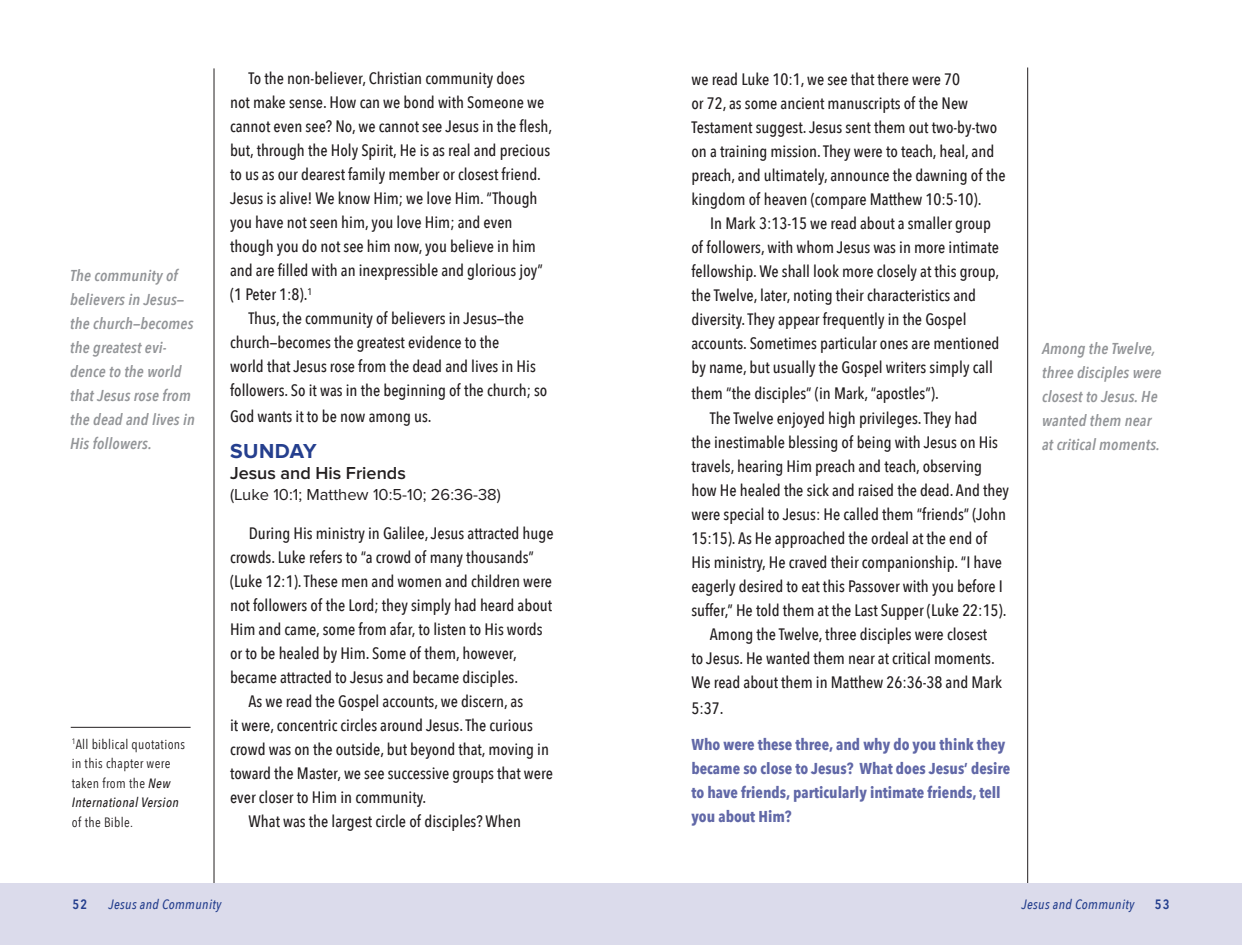
<style>
.page{position:relative;width:1242px;height:945px;background:#fff}
.page>*{position:absolute;margin:0;border:0;box-sizing:border-box;transform-origin:0 0}
.t1{font:700 21px "Proxima Nova";letter-spacing:.025em;color:#253f8e}
.t2{font:600 18px "Proxima Nova";color:#231f20}
.t3{font:500 16.5px/24px "Avenir Next Condensed";color:#231f20}
.t4{font:16.5px "Proxima Nova";color:#231f20}
.t5{font:italic 600 15.75px/24px "Avenir Next Condensed";letter-spacing:.01em;color:#939598}
.t6{font:700 15.75px/24px "Avenir Next Condensed";color:#6168a7}
.t7{font:13.5px/19.5px "Avenir Next Condensed";letter-spacing:.025em;color:#231f20}
.t8{font:italic 500 13.5px "Avenir Next Condensed";letter-spacing:.025em;color:#253f8e}
.t9{font:600 13.5px "Avenir Next Condensed";color:#253f8e}
.s1{font-weight:500;font-style:italic}
</style>
<div class="page">
<hr style="left:1027px;top:68px;width:1px;height:877px;background:#231f20">
<hr style="left:214px;top:68px;width:1px;height:828px;background:#231f20">
<div style="left:0;top:884px;width:1242px;height:61px;background:#dbdbeb"></div>
<hr style="left:71px;top:727px;width:120px;height:1px;background:#231f20">
<p class="t5" style="left:70px;top:263px;width:126px">The community of believers in Jesus— the church—becomes the greatest evi&shy;dence to the world that Jesus rose from the dead and lives in<br>His followers.</p>
<p class="t7" style="left:72px;top:734px;width:115px"><sup>1</sup>All biblical quotations in this chapter were taken from the <span class="s1">New<br>International Version </span>of the Bible.</p>
<p class="t3" style="left:230px;top:66px;width:324px;text-indent:18px">To the non-believer, Christian community does<br>not make sense. How can we bond with Someone we cannot even see? No, we cannot see Jesus in the flesh, but, through the Holy Spirit, He is as real and precious to us as our dearest family member or closest friend.<br>Jesus is alive! We know Him; we love Him. “Though you have not seen him, you love Him; and even though you do not see him now, you believe in him and are filled with an inexpressible and glorious joy” (1 Peter 1:8).<sup>1</sup></p>
<p class="t3" style="left:230px;top:306px;width:319px;text-indent:18px">Thus, the community of believers in Jesus—the church—becomes the greatest evidence to the<br>world that Jesus rose from the dead and lives in His followers. So it was in the beginning of the church; so</p>
<p class="t3" style="left:230px;top:404px;width:203px">God wants it to be now among us.</p>
<p class="t1" style="left:230px;top:438px;width:88px">SUNDAY</p>
<p class="t2" style="left:230px;top:462px;width:177px">Jesus and His Friends</p>
<p class="t4" style="left:230px;top:485px;width:272px">(Luke 10:1; Matthew 10:5-10; 26:36-38)</p>
<p class="t3" style="left:230px;top:521px;width:325px;text-indent:19px">During His ministry in Galilee, Jesus attracted huge crowds. Luke refers to “a crowd of many thousands” (Luke 12:1). These men and women and children were not followers of the Lord; they simply had heard about Him and came, some from afar, to listen to His words or to be healed by Him. Some of them, however, became attracted to Jesus and became disciples.</p>
<p class="t3" style="left:230px;top:689px;width:324px;text-indent:19px">As we read the Gospel accounts, we discern, as<br>it were, concentric circles around Jesus. The curious crowd was on the outside, but beyond that, moving in toward the Master, we see successive groups that were ever closer to Him in community.</p>
<p class="t3" style="left:249px;top:809px;width:274px">What was the largest circle of disciples? When</p>
<p class="t3" style="left:691px;top:67px;width:316px">we read Luke 10:1, we see that there were 70<br>or 72, as some ancient manuscripts of the New Testament suggest. Jesus sent them out two-by-two on a training mission. They were to teach, heal, and preach, and ultimately, announce the dawning of the kingdom of heaven (compare Matthew 10:5-10).</p>
<p class="t3" style="left:691px;top:211px;width:310px;text-indent:19px">In Mark 3:13-15 we read about a smaller group of followers, with whom Jesus was in more intimate fellowship. We shall look more closely at this group, the Twelve, later, noting their characteristics and diversity. They appear frequently in the Gospel accounts. Sometimes particular ones are mentioned by name, but usually the Gospel writers simply call</p>
<p class="t3" style="left:691px;top:381px;width:249px">them “the disciples” (in Mark, “apostles”).</p>
<p class="t3" style="left:691px;top:406px;width:319px;text-indent:18px">The Twelve enjoyed high privileges. They had<br>the inestimable blessing of being with Jesus on His travels, hearing Him preach and teach, observing how He healed the sick and raised the dead. And they were special to Jesus: He called them “friends” (John 15:15). As He approached the ordeal at the end of His ministry, He craved their companionship. “I have eagerly desired to eat this Passover with you before I suffer,” He told them at the Last Supper (Luke 22:15).</p>
<p class="t3" style="left:691px;top:622px;width:312px;text-align:center">Among the Twelve, three disciples were closest<br>to Jesus. He wanted them near at critical moments.<br>We read about them in Matthew 26:36-38 and Mark</p>
<p class="t3" style="left:691px;top:696px;width:34px">5:37.</p>
<p class="t6" style="left:691px;top:732px;width:320px">Who were these three, and why do you think they became so close to Jesus? What does Jesus’ desire to have friends, particularly intimate friends, tell you about Him?</p>
<p class="t5" style="left:1042px;top:337px;width:121px">Among the Twelve, three disciples were closest to Jesus. He wanted them near at critical moments.</p>
<p class="t9" style="left:72px;top:893px;width:16px">52</p>
<p class="t8" style="left:108px;top:896px;width:115px">Jesus and Community</p>
<p class="t8" style="left:1022px;top:896px;width:115px">Jesus and Community</p>
<p class="t9" style="left:1155px;top:892px;width:16px">53</p>
</div>
